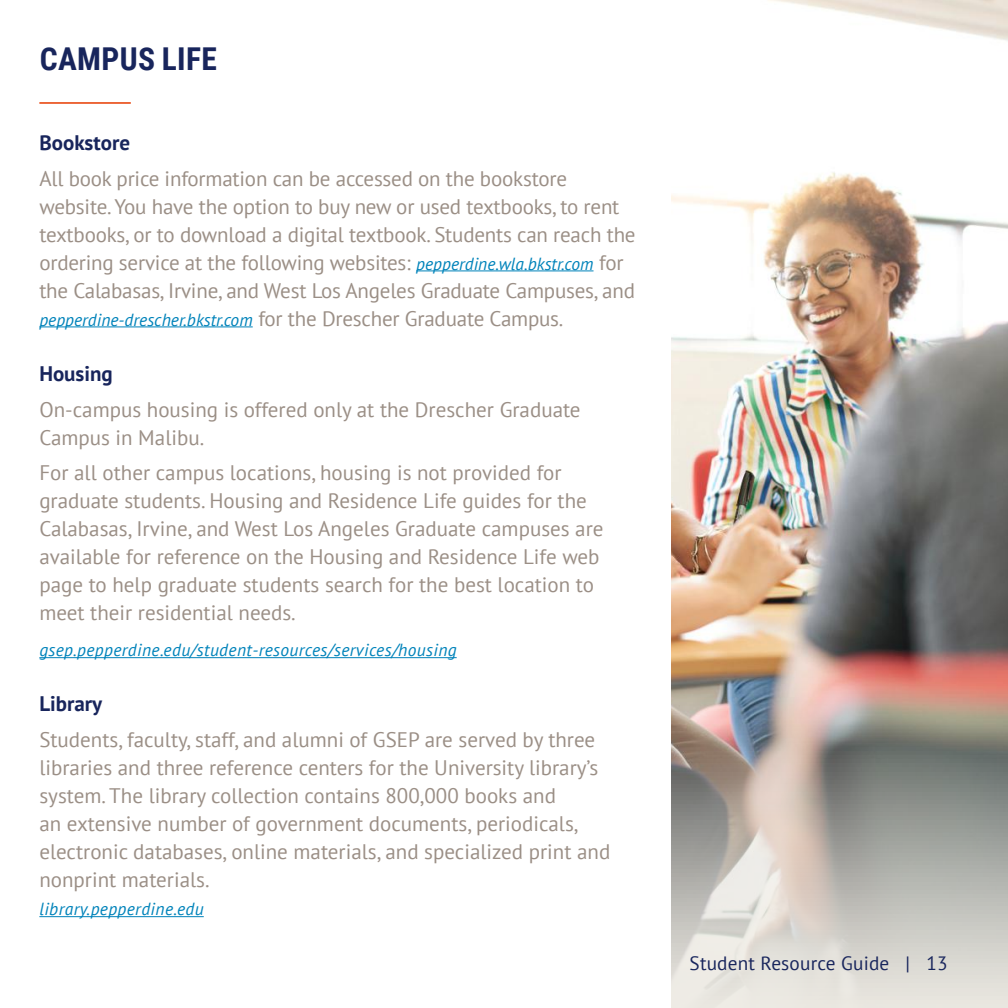
<style>
.page{position:relative;width:1008px;height:1008px;background:#fff}
.page>*{position:absolute;margin:0;border:0;box-sizing:border-box;transform-origin:0 0}
.t1{font:700 31.5px "Roboto Condensed";letter-spacing:.01em;color:#18255c}
.t2{font:21px/28px "PT Sans";color:#9b8f86}
.t3{font:700 21px "PT Sans";color:#18255c}
.t4{font:19.25px "PT Sans";letter-spacing:.01em;color:#18255c}
.t5{font:italic 17.5px "PT Sans";letter-spacing:.02em;color:#0083ba}
.t6{font:italic 17.5px "PT Sans";color:#0083ba}
.s1{font-style:italic;font-size:17.5px;color:#0083ba}
.s2{font-style:normal;font-size:21px;color:#9b8f86}
</style>
<div class="page">
<hr style="left:416px;top:270px;width:178px;height:1px;background:#0083ba">
<hr style="left:39px;top:326px;width:214px;height:1px;background:#0083ba">
<hr style="left:39px;top:657px;width:418px;height:1px;background:#0083ba">
<hr style="left:39px;top:916px;width:165px;height:1px;background:#0083ba">
<hr style="left:39px;top:102px;width:92px;height:2px;background:#ea5624">
<img style="left:671px;top:0;width:337px;height:1008px">
<h1 class="t1" style="left:40px;top:37px;width:178px">CAMPUS LIFE</h1>
<p class="t3" style="left:39px;top:128px;width:92px">Bookstore</p>
<p class="t2" style="left:39px;top:164px;width:598px">All book price information can be accessed on the bookstore website. You have the option to buy new or used textbooks, to rent textbooks, or to download a digital textbook. Students can reach the ordering service at the following websites: <span class="s1">pepperdine.wla.bkstr.com</span> for the Calabasas, Irvine, and West Los Angeles Graduate Campuses, and</p>
<p class="t6" style="left:39px;top:308px;width:526px">pepperdine-drescher.bkstr.com <span class="s2">for the Drescher Graduate Campus.</span></p>
<p class="t3" style="left:39px;top:359px;width:75px">Housing</p>
<p class="t2" style="left:39px;top:395px;width:543px">On-campus housing is offered only at the Drescher Graduate<br>Campus in Malibu.</p>
<p class="t2" style="left:39px;top:459px;width:566px">For all other campus locations, housing is not provided for graduate students. Housing and Residence Life guides for the Calabasas, Irvine, and West Los Angeles Graduate campuses are available for reference on the Housing and Residence Life web page to help graduate students search for the best location to meet their residential needs.</p>
<p class="t5" style="left:39px;top:639px;width:419px">gsep.pepperdine.edu/student-resources/services/housing</p>
<p class="t3" style="left:39px;top:690px;width:64px">Library</p>
<p class="t2" style="left:39px;top:725px;width:572px">Students, faculty, staff, and alumni of GSEP are served by three libraries and three reference centers for the University library’s system. The library collection contains 800,000 books and<br>an extensive number of government documents, periodicals, electronic databases, online materials, and specialized print and nonprint materials.</p>
<p class="t5" style="left:39px;top:898px;width:166px">library.pepperdine.edu</p>
<p class="t4" style="left:690px;top:951px;width:259px">Student Resource Guide | 13</p>
</div>
